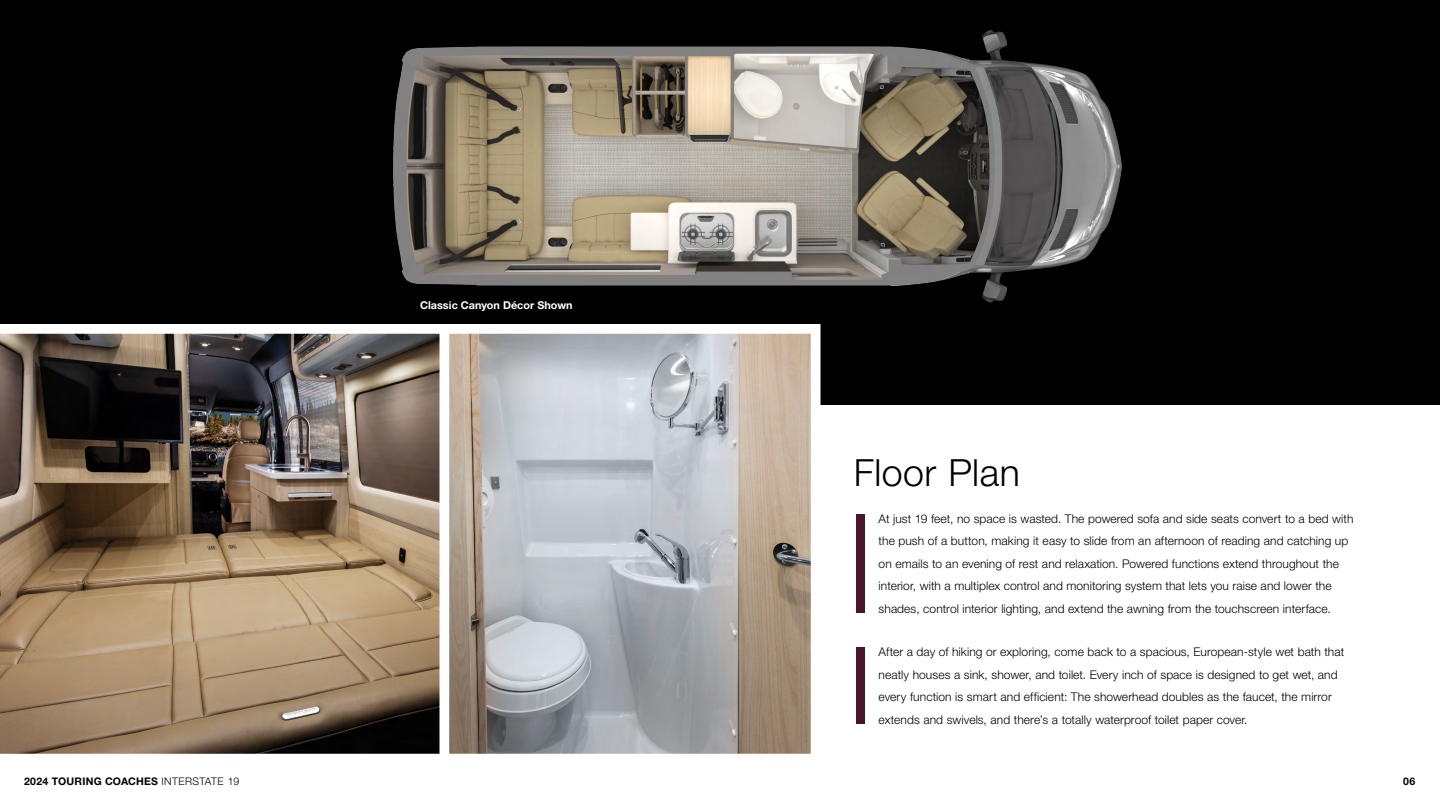
<style>
.page{position:relative;width:1440px;height:810px;background:#fff}
.page>*{position:absolute;margin:0;border:0;box-sizing:border-box;transform-origin:0 0}
.t1{font:300 37.5px "Helvetica Neue LT Std";letter-spacing:.01em;color:#000101}
.t2{font:300 12px/22.5px "Helvetica Neue LT Std";letter-spacing:.005em;color:#000101}
.t3{font:700 10.8px "Helvetica Neue LT Std";letter-spacing:.005em;color:#fff}
.t4{font:700 10.5px "Helvetica Neue LT Std";letter-spacing:.02em;color:#000}
.s1{font-weight:300}
</style>
<div class="page">
<div style="left:0;top:0;width:1440px;height:405px;background:#000"></div>
<img style="left:393px;top:30px;width:729px;height:313px">
<svg style="left:0;top:324px;width:440px;height:430px;background:#83705c"></svg>
<div style="left:856px;top:514px;width:9px;height:99px;background:#49152c"></div>
<div style="left:856px;top:648px;width:9px;height:76px;background:#49152c"></div>
<img style="left:451px;top:335px;width:358px;height:418px">
<div style="left:440px;top:324px;width:380px;height:440px;border:10px solid #fff"></div>
<p class="t3" style="left:420px;top:298px;width:154px">Classic Canyon Décor Shown</p>
<p class="t4" style="left:24px;top:775px;width:217px">2024 TOURING COACHES <span class="s1">INTERSTATE 19</span></p>
<h1 class="t1" style="left:854px;top:449px;width:168px">Floor Plan</h1>
<p class="t2" style="left:879px;top:507px;width:476px">At just 19 feet, no space is wasted. The powered sofa and side seats convert to a bed with the push of a button, making it easy to slide from an afternoon of reading and catching up on emails to an evening of rest and relaxation. Powered functions extend throughout the interior, with a multiplex control and monitoring system that lets you raise and lower the shades, control interior lighting, and extend the awning from the touchscreen interface.</p>
<p class="t2" style="left:879px;top:641px;width:467px">After a day of hiking or exploring, come back to a spacious, European-style wet bath that neatly houses a sink, shower, and toilet. Every inch of space is designed to get wet, and every function is smart and efficient: The showerhead doubles as the faucet, the mirror extends and swivels, and there’s a totally waterproof toilet paper cover.</p>
<p class="t4" style="left:1403px;top:775px;width:14px">06</p>
</div>
